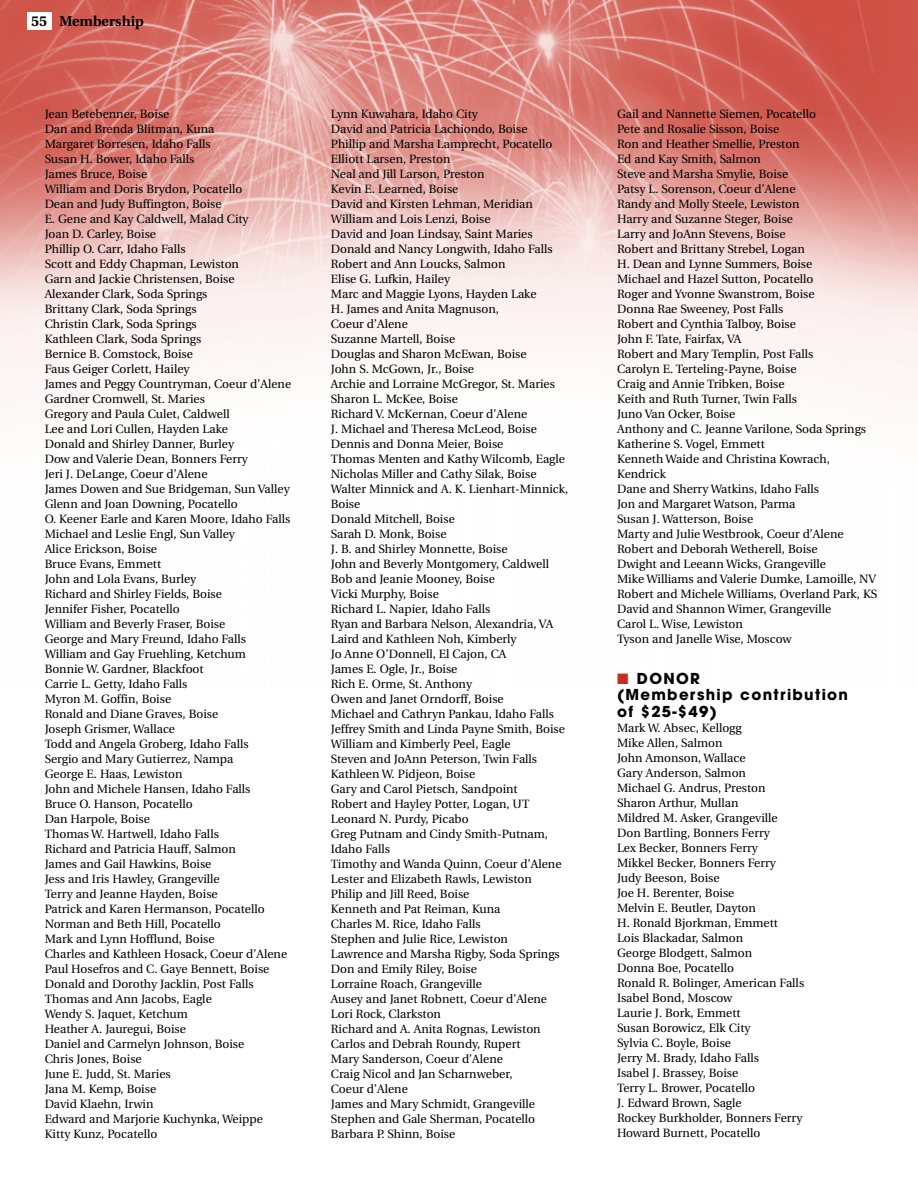
<style>
.page{position:relative;width:918px;height:1188px;background:#fff}
.page>*{position:absolute;margin:0;border:0;box-sizing:border-box;transform-origin:0 0}
.t1{font:700 15px/16.5px "Avant Garde";letter-spacing:.085em;color:#000}
.t2{font:700 14.25px "Utopia";color:#000}
.t3{font:12px/15px "Utopia";color:#000}
.s1{color:#c42e21}
</style>
<div class="page">
<img style="left:0;top:0;width:918px;height:385px">
<div style="left:27px;top:12px;width:24px;height:18px;background:#fff"></div>
<p class="t2" style="left:31px;top:15px;width:114px">55 Membership</p>
<p class="t3" style="left:45px;top:108px;width:248px">Jean Betebenner, Boise<br>Dan and Brenda Blitman, Kuna<br>Margaret Borresen, Idaho Falls<br>Susan H. Bower, Idaho Falls<br>James Bruce, Boise<br>William and Doris Brydon, Pocatello<br>Dean and Judy Buffington, Boise<br>E. Gene and Kay Caldwell, Malad City<br>Joan D. Carley, Boise<br>Phillip O. Carr, Idaho Falls<br>Scott and Eddy Chapman, Lewiston<br>Garn and Jackie Christensen, Boise<br>Alexander Clark, Soda Springs<br>Brittany Clark, Soda Springs<br>Christin Clark, Soda Springs<br>Kathleen Clark, Soda Springs<br>Bernice B. Comstock, Boise<br>Faus Geiger Corlett, Hailey<br>James and Peggy Countryman, Coeur d’Alene<br>Gardner Cromwell, St. Maries<br>Gregory and Paula Culet, Caldwell<br>Lee and Lori Cullen, Hayden Lake<br>Donald and Shirley Danner, Burley<br>Dow and Valerie Dean, Bonners Ferry<br>Jeri J. DeLange, Coeur d’Alene<br>James Dowen and Sue Bridgeman, Sun Valley<br>Glenn and Joan Downing, Pocatello<br>O. Keener Earle and Karen Moore, Idaho Falls<br>Michael and Leslie Engl, Sun Valley<br>Alice Erickson, Boise<br>Bruce Evans, Emmett<br>John and Lola Evans, Burley<br>Richard and Shirley Fields, Boise<br>Jennifer Fisher, Pocatello<br>William and Beverly Fraser, Boise<br>George and Mary Freund, Idaho Falls<br>William and Gay Fruehling, Ketchum<br>Bonnie W. Gardner, Blackfoot<br>Carrie L. Getty, Idaho Falls<br>Myron M. Goffin, Boise<br>Ronald and Diane Graves, Boise<br>Joseph Grismer, Wallace<br>Todd and Angela Groberg, Idaho Falls<br>Sergio and Mary Gutierrez, Nampa<br>George E. Haas, Lewiston<br>John and Michele Hansen, Idaho Falls<br>Bruce O. Hanson, Pocatello<br>Dan Harpole, Boise<br>Thomas W. Hartwell, Idaho Falls<br>Richard and Patricia Hauff, Salmon<br>James and Gail Hawkins, Boise<br>Jess and Iris Hawley, Grangeville<br>Terry and Jeanne Hayden, Boise<br>Patrick and Karen Hermanson, Pocatello<br>Norman and Beth Hill, Pocatello<br>Mark and Lynn Hofflund, Boise<br>Charles and Kathleen Hosack, Coeur d’Alene<br>Paul Hosefros and C. Gaye Bennett, Boise<br>Donald and Dorothy Jacklin, Post Falls<br>Thomas and Ann Jacobs, Eagle<br>Wendy S. Jaquet, Ketchum<br>Heather A. Jauregui, Boise<br>Daniel and Carmelyn Johnson, Boise<br>Chris Jones, Boise<br>June E. Judd, St. Maries<br>Jana M. Kemp, Boise<br>David Klaehn, Irwin<br>Edward and Marjorie Kuchynka, Weippe<br>Kitty Kunz, Pocatello</p>
<p class="t3" style="left:331px;top:108px;width:239px">Lynn Kuwahara, Idaho City<br>David and Patricia Lachiondo, Boise<br>Phillip and Marsha Lamprecht, Pocatello<br>Elliott Larsen, Preston<br>Neal and Jill Larson, Preston<br>Kevin E. Learned, Boise<br>David and Kirsten Lehman, Meridian<br>William and Lois Lenzi, Boise<br>David and Joan Lindsay, Saint Maries<br>Donald and Nancy Longwith, Idaho Falls<br>Robert and Ann Loucks, Salmon<br>Elise G. Lufkin, Hailey<br>Marc and Maggie Lyons, Hayden Lake<br>H. James and Anita Magnuson,<br>Coeur d’Alene<br>Suzanne Martell, Boise<br>Douglas and Sharon McEwan, Boise<br>John S. McGown, Jr., Boise<br>Archie and Lorraine McGregor, St. Maries<br>Sharon L. McKee, Boise<br>Richard V. McKernan, Coeur d’Alene<br>J. Michael and Theresa McLeod, Boise<br>Dennis and Donna Meier, Boise<br>Thomas Menten and Kathy Wilcomb, Eagle<br>Nicholas Miller and Cathy Silak, Boise<br>Walter Minnick and A. K. Lienhart-Minnick,<br>Boise<br>Donald Mitchell, Boise<br>Sarah D. Monk, Boise<br>J. B. and Shirley Monnette, Boise<br>John and Beverly Montgomery, Caldwell<br>Bob and Jeanie Mooney, Boise<br>Vicki Murphy, Boise<br>Richard L. Napier, Idaho Falls<br>Ryan and Barbara Nelson, Alexandria, VA<br>Laird and Kathleen Noh, Kimberly<br>Jo Anne O’Donnell, El Cajon, CA<br>James E. Ogle, Jr., Boise<br>Rich E. Orme, St. Anthony<br>Owen and Janet Orndorff, Boise<br>Michael and Cathryn Pankau, Idaho Falls<br>Jeffrey Smith and Linda Payne Smith, Boise<br>William and Kimberly Peel, Eagle<br>Steven and JoAnn Peterson, Twin Falls<br>Kathleen W. Pidjeon, Boise<br>Gary and Carol Pietsch, Sandpoint<br>Robert and Hayley Potter, Logan, UT<br>Leonard N. Purdy, Picabo<br>Greg Putnam and Cindy Smith-Putnam,<br>Idaho Falls<br>Timothy and Wanda Quinn, Coeur d’Alene<br>Lester and Elizabeth Rawls, Lewiston<br>Philip and Jill Reed, Boise<br>Kenneth and Pat Reiman, Kuna<br>Charles M. Rice, Idaho Falls<br>Stephen and Julie Rice, Lewiston<br>Lawrence and Marsha Rigby, Soda Springs<br>Don and Emily Riley, Boise<br>Lorraine Roach, Grangeville<br>Ausey and Janet Robnett, Coeur d’Alene<br>Lori Rock, Clarkston<br>Richard and A. Anita Rognas, Lewiston<br>Carlos and Debrah Roundy, Rupert<br>Mary Sanderson, Coeur d’Alene<br>Craig Nicol and Jan Scharnweber,<br>Coeur d’Alene<br>James and Mary Schmidt, Grangeville<br>Stephen and Gale Sherman, Pocatello<br>Barbara P. Shinn, Boise</p>
<p class="t3" style="left:617px;top:108px;width:262px">Gail and Nannette Siemen, Pocatello<br>Pete and Rosalie Sisson, Boise<br>Ron and Heather Smellie, Preston<br>Ed and Kay Smith, Salmon<br>Steve and Marsha Smylie, Boise<br>Patsy L. Sorenson, Coeur d’Alene<br>Randy and Molly Steele, Lewiston<br>Harry and Suzanne Steger, Boise<br>Larry and JoAnn Stevens, Boise<br>Robert and Brittany Strebel, Logan<br>H. Dean and Lynne Summers, Boise<br>Michael and Hazel Sutton, Pocatello<br>Roger and Yvonne Swanstrom, Boise<br>Donna Rae Sweeney, Post Falls<br>Robert and Cynthia Talboy, Boise<br>John F. Tate, Fairfax, VA<br>Robert and Mary Templin, Post Falls<br>Carolyn E. Terteling-Payne, Boise<br>Craig and Annie Tribken, Boise<br>Keith and Ruth Turner, Twin Falls<br>Juno Van Ocker, Boise<br>Anthony and C. Jeanne Varilone, Soda Springs<br>Katherine S. Vogel, Emmett<br>Kenneth Waide and Christina Kowrach,<br>Kendrick<br>Dane and Sherry Watkins, Idaho Falls<br>Jon and Margaret Watson, Parma<br>Susan J. Watterson, Boise<br>Marty and Julie Westbrook, Coeur d’Alene<br>Robert and Deborah Wetherell, Boise<br>Dwight and Leeann Wicks, Grangeville<br>Mike Williams and Valerie Dumke, Lamoille, NV<br>Robert and Michele Williams, Overland Park, KS<br>David and Shannon Wimer, Grangeville<br>Carol L. Wise, Lewiston<br>Tyson and Janelle Wise, Moscow</p>
<p class="t1" style="left:617px;top:671px;width:232px"><span class="s1">■</span> DONOR<br>(Membership contribution of $25-$49)</p>
<p class="t3" style="left:617px;top:721px;width:189px">Mark W. Absec, Kellogg<br>Mike Allen, Salmon<br>John Amonson, Wallace<br>Gary Anderson, Salmon<br>Michael G. Andrus, Preston<br>Sharon Arthur, Mullan<br>Mildred M. Asker, Grangeville<br>Don Bartling, Bonners Ferry<br>Lex Becker, Bonners Ferry<br>Mikkel Becker, Bonners Ferry<br>Judy Beeson, Boise<br>Joe H. Berenter, Boise<br>Melvin E. Beutler, Dayton<br>H. Ronald Bjorkman, Emmett<br>Lois Blackadar, Salmon<br>George Blodgett, Salmon<br>Donna Boe, Pocatello<br>Ronald R. Bolinger, American Falls<br>Isabel Bond, Moscow<br>Laurie J. Bork, Emmett<br>Susan Borowicz, Elk City<br>Sylvia C. Boyle, Boise<br>Jerry M. Brady, Idaho Falls<br>Isabel J. Brassey, Boise<br>Terry L. Brower, Pocatello<br>J. Edward Brown, Sagle<br>Rockey Burkholder, Bonners Ferry<br>Howard Burnett, Pocatello</p>
</div>
